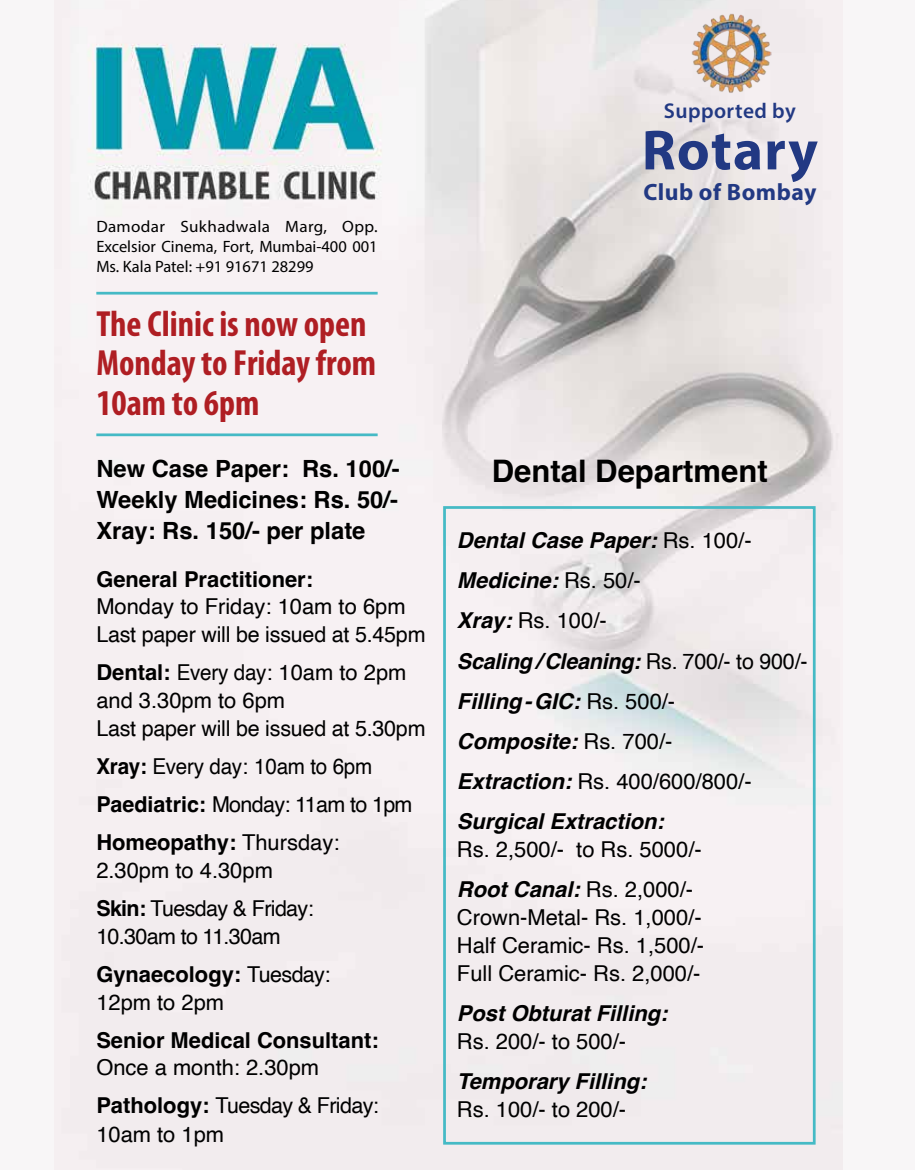
<style>
.page{position:relative;width:915px;height:1170px;background:#fff}
.page>*{position:absolute;margin:0;border:0;box-sizing:border-box;transform-origin:0 0}
.t1{font:700 57px "Myriad Pro";letter-spacing:.02em;color:#223983}
.t2{font:700 condensed 36.45px/39.2px "Myriad Pro";color:#af1e23}
.t3{font:700 31.05px "Helvetica";color:#000}
.t4{font:700 23.7px/31px "Helvetica";color:#000;text-align:justify}
.t5{font:700 23.7px "Myriad Pro";letter-spacing:.02em;color:#223983}
.t6{font:21.9px/27.8px "Helvetica";color:#000}
.t7{font:italic 700 21.9px/40.2px "Helvetica";color:#000}
.t8{font:21.9px/27.8px "Helvetica";color:#000;scale:.94 1}
.t9{font:21.9px/38px "Helvetica";letter-spacing:-.03em;color:#000}
.t10{font:700 21.9px "Helvetica";color:#000}
.t11{font:600 21.45px "Myriad Pro";letter-spacing:.02em;color:#223983}
.t12{font:16.35px/20.1px "Myriad Pro";color:#000;text-align:justify;scale:1.04 1}
.s1{font-weight:700}
.s2{font-weight:400;font-style:normal}
.s3{font-weight:700;font-style:italic}
</style>
<div class="page">
<div style="left:0;top:0;width:914px;height:1169px;background:#f8f6f7"></div>
<img style="left:88px;top:0;width:754px;height:1145px">
<hr style="left:96px;top:292px;width:281px;height:2px;background:#45bac5">
<hr style="left:96px;top:433px;width:281px;height:3px;background:#45bac5">
<img style="left:687px;top:10px;width:84px;height:84px">
<div style="left:443px;top:506px;width:372px;height:638px;border:3px solid #45bac5"></div>
<p class="t12" style="left:96px;top:216px;width:272px">Damodar Sukhadwala Marg, Opp.<br>Excelsior Cinema, Fort, Mumbai-400 001<br>Ms. Kala Patel: +91 91671 28299</p>
<h2 class="t2" style="left:96px;top:303px;width:281px">The Clinic is now open<br>Monday to Friday from<br>10am to 6pm</h2>
<p class="t4" style="left:96px;top:455px;width:305px">New Case Paper: Rs. 100/- Weekly Medicines: Rs. 50/- Xray: Rs. 150/- per plate</p>
<p class="t10" style="left:96px;top:565px;width:218px">General Practitioner:</p>
<p class="t6" style="left:96px;top:593px;width:330px">Monday to Friday: 10am to 6pm<br>Last paper will be issued at 5.45pm</p>
<p class="t8" style="left:96px;top:659px;width:351px"><span class="s1">Dental:</span> Every day: 10am to 2pm and 3.30pm to 6pm<br>Last paper will be issued at 5.30pm</p>
<p class="t8" style="left:96px;top:747px;width:338px;line-height:38px"><span class="s1">Xray:</span> Every day: 10am to 6pm<br><span class="s1">Paediatric:</span> Monday: 11am to 1pm<br><span class="s1">Homeopathy:</span> Thursday:</p>
<p class="t9" style="left:96px;top:851px;width:219px">2.30pm to 4.30pm<br><span class="s1">Skin:</span> Tuesday &amp; Friday:</p>
<p class="t9" style="left:96px;top:917px;width:235px">10.30am to 11.30am<br><span class="s1">Gynaecology:</span> Tuesday:</p>
<p class="t6" style="left:96px;top:988px;width:129px">12pm to 2pm</p>
<p class="t10" style="left:96px;top:1026px;width:284px">Senior Medical Consultant:</p>
<p class="t9" style="left:96px;top:1049px;width:284px">Once a month: 2.30pm<br><span class="s1">Pathology:</span> Tuesday &amp; Friday:</p>
<p class="t6" style="left:96px;top:1120px;width:129px">10am to 1pm</p>
<p class="t11" style="left:663px;top:98px;width:133px">Supported by</p>
<h1 class="t1" style="left:641px;top:113px;width:177px">Rotary</h1>
<p class="t5" style="left:643px;top:177px;width:174px">Club of Bombay</p>
<h3 class="t3" style="left:491px;top:452px;width:277px">Dental Department</h3>
<p class="t7" style="left:457px;top:522px;width:352px">Dental Case Paper: <span class="s2">Rs. 100/-<br></span>Medicine: <span class="s2">Rs. 50/-<br></span>Xray: <span class="s2">Rs. 100/-<br></span>Scaling / Cleaning: <span class="s2">Rs. 700/- to 900/-<br></span>Filling-GIC: <span class="s2">Rs. 500/-<br></span>Composite: <span class="s2">Rs. 700/-<br></span>Extraction: <span class="s2">Rs. 400/600/800/-<br></span>Surgical Extraction:</p>
<p class="t6" style="left:457px;top:829px;width:246px;line-height:40px">Rs. 2,500/- to Rs. 5000/-<br><span class="s3">Root Canal:</span> Rs. 2,000/-</p>
<p class="t6" style="left:457px;top:903px;width:248px;text-align:justify">Crown-Metal- Rs. 1,000/- Half Ceramic- Rs. 1,500/- Full Ceramic- Rs. 2,000/-</p>
<p class="t7" style="left:457px;top:995px;width:212px">Post Obturat Filling:</p>
<p class="t6" style="left:457px;top:1027px;width:171px">Rs. 200/- to 500/-</p>
<p class="t7" style="left:457px;top:1063px;width:191px">Temporary Filling:</p>
<p class="t6" style="left:457px;top:1095px;width:171px">Rs. 100/- to 200/-</p>
</div>
